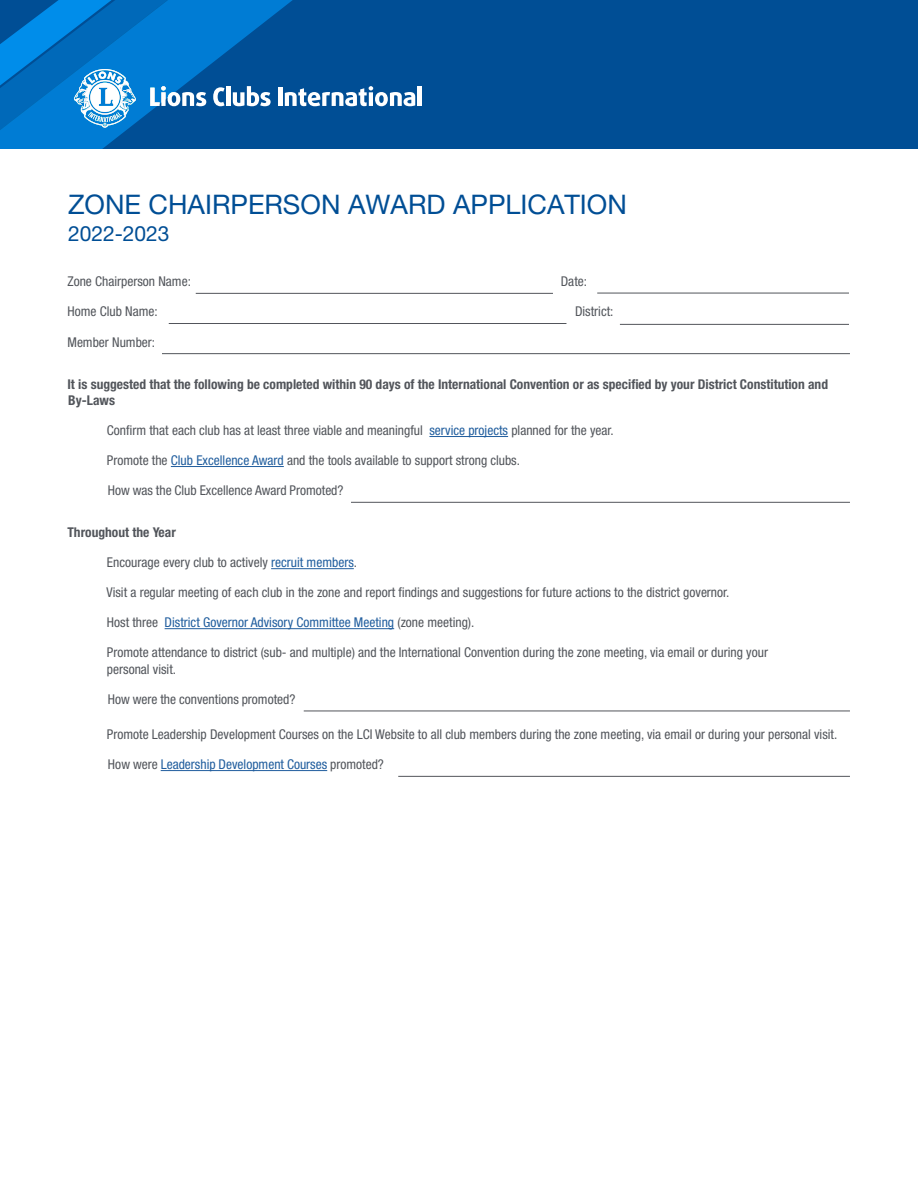
<style>
.page{position:relative;width:918px;height:1188px;background:#fff}
.page>*{position:absolute;margin:0;border:0;box-sizing:border-box;transform-origin:0 0}
.t1{font:27px "Helvetica Neue LT Std";color:#004e95}
.t2{font:21px "Helvetica Neue LT Std";color:#004e95}
.t3{font:condensed 13.5px/16.5px "Helvetica Neue LT Std";color:#52555b}
.t4{font:700 condensed 13.5px/16.5px "Helvetica Neue LT Std";color:#52555b}
.t5{font:condensed 13.5px "Helvetica Neue LT Std";color:#215e9e}
.s1{color:#215e9e}
.s2{color:#52555b}
</style>
<div class="page">
<div style="left:0;top:0;width:918px;height:148px;background:#004e95"></div>
<hr style="left:169px;top:323px;width:397px;height:1px;background:#52555b">
<hr style="left:162px;top:353px;width:688px;height:1px;background:#52555b">
<hr style="left:429px;top:436px;width:79px;height:1px;background:#215e9e">
<hr style="left:171px;top:466px;width:113px;height:1px;background:#215e9e">
<hr style="left:351px;top:502px;width:499px;height:1px;background:#52555b">
<hr style="left:271px;top:568px;width:83px;height:1px;background:#215e9e">
<hr style="left:165px;top:628px;width:229px;height:1px;background:#215e9e">
<hr style="left:304px;top:711px;width:546px;height:1px;background:#52555b">
<hr style="left:398px;top:776px;width:452px;height:1px;background:#52555b">
<hr style="left:161px;top:770px;width:166px;height:1px;background:#215e9e">
<svg style="left:168px;top:148px;width:388px;height:176px"></svg>
<svg style="left:168px;top:148px;width:366px;height:82px"></svg>
<svg style="left:0;top:0;width:499px;height:214px"></svg>
<hr style="left:597px;top:293px;width:252px;height:1px;background:#52555b">
<hr style="left:620px;top:324px;width:229px;height:1px;background:#52555b">
<h1 class="t1" style="left:68px;top:189px;width:560px">ZONE CHAIRPERSON AWARD APPLICATION</h1>
<h2 class="t2" style="left:68px;top:221px;width:103px">2022-2023</h2>
<p class="t3" style="left:68px;top:273px;width:125px">Zone Chairperson Name:</p>
<p class="t3" style="left:561px;top:273px;width:28px">Date:</p>
<p class="t3" style="left:68px;top:303px;width:92px">Home Club Name:</p>
<p class="t3" style="left:575px;top:303px;width:40px">District:</p>
<p class="t3" style="left:68px;top:333px;width:89px">Member Number:</p>
<p class="t4" style="left:68px;top:375px;width:762px">It is suggested that the following be completed within 90 days of the International Convention or as specified by your District Constitution and<br>By-Laws</p>
<p class="t3" style="left:107px;top:422px;width:508px">Confirm that each club has at least three viable and meaningful <span class="s1">service projects</span> planned for the year.</p>
<p class="t3" style="left:107px;top:452px;width:415px">Promote the <span class="s1">Club Excellence Award</span> and the tools available to support strong clubs.</p>
<p class="t3" style="left:108px;top:482px;width:237px">How was the Club Excellence Award Promoted?</p>
<p class="t4" style="left:68px;top:524px;width:110px">Throughout the Year</p>
<p class="t3" style="left:107px;top:554px;width:252px">Encourage every club to actively <span class="s1">recruit members</span>.</p>
<p class="t3" style="left:106px;top:584px;width:625px">Visit a regular meeting of each club in the zone and report findings and suggestions for future actions to the district governor.</p>
<p class="t5" style="left:107px;top:615px;width:369px"><span class="s2">Host three</span> District Governor Advisory Committee Meeting <span class="s2">(zone meeting).</span></p>
<p class="t3" style="left:107px;top:644px;width:663px">Promote attendance to district (sub- and multiple) and the International Convention during the zone meeting, via email or during your personal visit.</p>
<p class="t3" style="left:108px;top:691px;width:189px">How were the conventions promoted?</p>
<p class="t3" style="left:107px;top:726px;width:732px">Promote Leadership Development Courses on the LCI Website to all club members during the zone meeting, via email or during your personal visit.</p>
<p class="t5" style="left:108px;top:757px;width:277px"><span class="s2">How were</span> Leadership Development Courses <span class="s2">promoted?</span></p>
</div>
